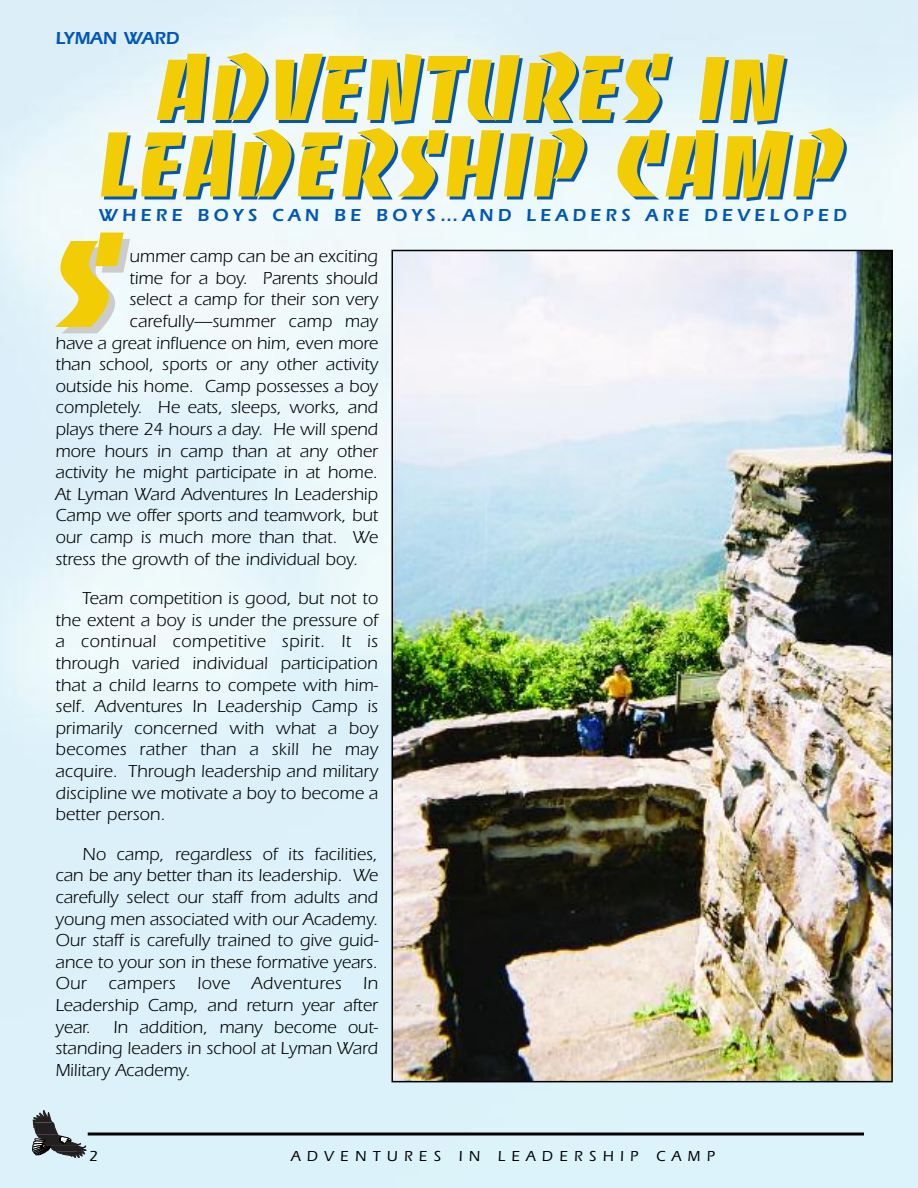
<style>
.page{position:relative;width:918px;height:1188px;background:#fff}
.page>*{position:absolute;margin:0;border:0;box-sizing:border-box;transform-origin:0 0}
.t1{font:128.25px "Banco";color:#f2cc05}
.t2{font:90px "Banco";color:#f2cc05}
.t3{font:18px/21.6px "Itc Eras";color:#000;text-align:justify}
.t4{font:600 18px "Itc Eras";letter-spacing:.24em;color:#0057ba}
.t5{font:600 18px "Itc Eras";color:#0057ba}
.t6{font:500 15px "Itc Eras";letter-spacing:.43em;color:#000}
</style>
<div class="page">
<svg style="left:32px;top:1110px;width:54px;height:48px;background:#879095"></svg>
<svg style="left:88px;top:1132px;width:776px;height:4px;background:#363c3e"></svg>
<img style="left:395px;top:253px;width:495px;height:826px">
<p class="t5" style="left:56px;top:31px;width:125px">LYMAN WARD</p>
<h2 class="t2" style="left:159px;top:54px;width:629px">ADVENTURES IN</h2>
<h2 class="t2" style="left:100px;top:130px;width:748px">LEADERSHIP CAMP</h2>
<h1 class="t1" style="left:56px;top:233px;width:68px">S</h1>
<p class="t4" style="left:98px;top:209px;width:750px">WHERE BOYS CAN BE BOYS…AND LEADERS ARE DEVELOPED</p>
<p class="t3" style="left:130px;top:247px;width:250px">ummer camp can be an exciting</p>
<p class="t3" style="left:130px;top:269px;width:250px">time for a boy. Parents should</p>
<p class="t3" style="left:130px;top:291px;width:250px">select a camp for their son very</p>
<p class="t3" style="left:130px;top:312px;width:250px">carefully—summer camp may</p>
<p class="t3" style="left:56px;top:334px;width:324px">have a great influence on him, even more</p>
<p class="t3" style="left:56px;top:355px;width:324px">than school, sports or any other activity</p>
<p class="t3" style="left:56px;top:377px;width:324px">outside his home. Camp possesses a boy</p>
<p class="t3" style="left:56px;top:399px;width:324px">completely. He eats, sleeps, works, and</p>
<p class="t3" style="left:56px;top:420px;width:324px">plays there 24 hours a day. He will spend</p>
<p class="t3" style="left:56px;top:442px;width:324px">more hours in camp than at any other</p>
<p class="t3" style="left:56px;top:463px;width:324px">activity he might participate in at home.</p>
<p class="t3" style="left:56px;top:485px;width:324px">At Lyman Ward Adventures In Leadership</p>
<p class="t3" style="left:56px;top:507px;width:324px">Camp we offer sports and teamwork, but</p>
<p class="t3" style="left:56px;top:528px;width:324px">our camp is much more than that. We</p>
<p class="t3" style="left:55px;top:550px;width:304px">stress the growth of the individual boy.</p>
<p class="t3" style="left:55px;top:589px;width:324px;text-indent:27px">Team competition is good, but not to the extent a boy is under the pressure of a continual competitive spirit. It is through varied individual participation that a child learns to compete with him&shy;self. Adventures In Leadership Camp is primarily concerned with what a boy becomes rather than a skill he may acquire. Through leadership and military discipline we motivate a boy to become a better person.</p>
<p class="t3" style="left:55px;top:845px;width:324px;text-indent:27px">No camp, regardless of its facilities, can be any better than its leadership. We carefully select our staff from adults and young men associated with our Academy.<br>Our staff is carefully trained to give guid&shy;ance to your son in these formative years.<br>Our campers love Adventures In Leadership Camp, and return year after year.</p>
<p class="t3" style="left:55px;top:1018px;width:324px;text-indent:58px">In addition, many become out&shy;standing leaders in school at Lyman Ward Military Academy.</p>
<p class="t6" style="left:89px;top:1150px;width:10px">2</p>
<p class="t6" style="left:291px;top:1150px;width:425px">ADVENTURES IN LEADERSHIP CAMP</p>
</div>
